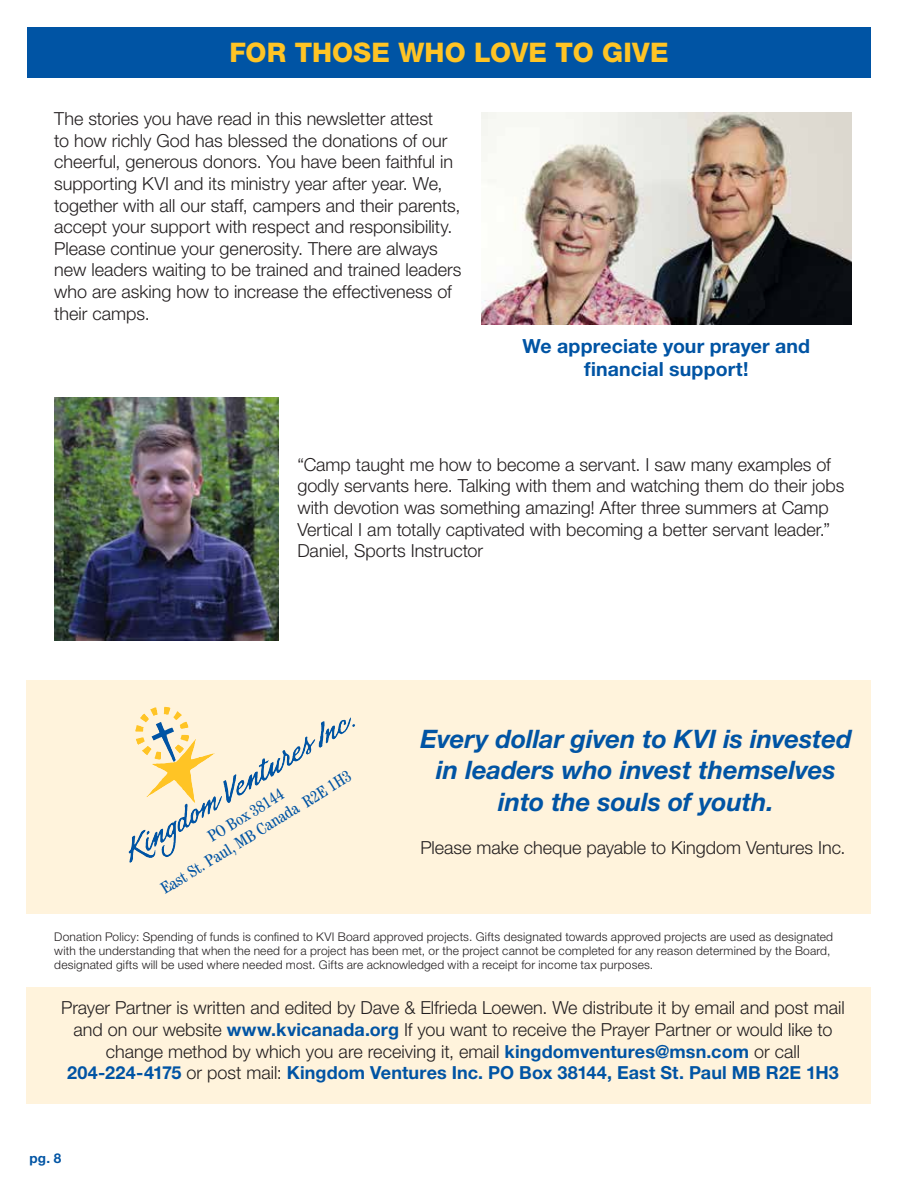
<style>
.page{position:relative;width:898px;height:1188px;background:#fff}
.page>*{position:absolute;margin:0;border:0;box-sizing:border-box;transform-origin:0 0}
.t1{font:800 27px "Helvetica Neue LT Std";letter-spacing:.005em;color:#ffc425}
.t2{font:italic 700 25.5px/31.5px "Helvetica Neue LT Std";letter-spacing:-.005em;color:#0054a4;text-align:center}
.t3{font:700 19.5px/23.4px "Helvetica Neue LT Std";letter-spacing:.005em;color:#0054a4;text-align:center}
.t4{font:300 18px/21.6px "Helvetica Neue LT Std";color:#231f20}
.t5{font:condensed 16.35px/19.8px "Century Std";color:#0054a4;text-align:center}
.t6{font:700 13.5px "Helvetica Neue LT Std";color:#0054a4}
.t7{font:300 12px/14.4px "Helvetica Neue LT Std";letter-spacing:.015em;color:#231f20}
.s1{font-weight:700;color:#0054a4}
</style>
<div class="page">
<div style="left:26px;top:681px;width:845px;height:233px;background:#fff3dc"></div>
<div style="left:26px;top:987px;width:845px;height:117px;background:#fff3dc"></div>
<div style="left:27px;top:27px;width:844px;height:51px;background:#0054a4"></div>
<img style="left:481px;top:112px;width:370px;height:212px">
<img style="left:54px;top:397px;width:224px;height:244px">
<img style="left:215px;top:717px;width:136px;height:80px">
<img style="left:135px;top:707px;width:80px;height:96px">
<h1 class="t1" style="left:229px;top:36px;width:440px">FOR THOSE WHO LOVE TO GIVE</h1>
<p class="t4" style="left:54px;top:108px;width:409px">The stories you have read in this newsletter attest<br>to how richly God has blessed the donations of our cheerful, generous donors. You have been faithful in supporting KVI and its ministry year after year. We, together with all our staff, campers and their parents, accept your support with respect and responsibility.<br>Please continue your generosity. There are always new leaders waiting to be trained and trained leaders who are asking how to increase the effectiveness of their camps.</p>
<p class="t3" style="left:522px;top:334px;width:289px">We appreciate your prayer and financial support!</p>
<p class="t4" style="left:297px;top:453px;width:548px">“Camp taught me how to become a servant. I saw many examples of godly servants here. Talking with them and watching them do their jobs with devotion was something amazing! After three summers at Camp Vertical I am totally captivated with becoming a better servant leader.” Daniel, Sports Instructor</p>
<p class="t5" style="left:146px;top:863px;width:222px;rotate:-31deg">PO Box 38144<br>East St. Paul, MB Canada R2E 1H3</p>
<h2 class="t2" style="left:420px;top:723px;width:433px">Every dollar given to KVI is invested in leaders who invest themselves into the souls of youth.</h2>
<p class="t4" style="left:420px;top:837px;width:427px">Please make cheque payable to Kingdom Ventures Inc.</p>
<p class="t7" style="left:54px;top:929px;width:780px">Donation Policy: Spending of funds is confined to KVI Board approved projects. Gifts designated towards approved projects are used as designated with the understanding that when the need for a project has been met, or the project cannot be completed for any reason determined by the Board, designated gifts will be used where needed most. Gifts are acknowledged with a receipt for income tax purposes.</p>
<p class="t4" style="left:61px;top:997px;width:785px;text-align:center">Prayer Partner is written and edited by Dave &amp; Elfrieda Loewen. We distribute it by email and post mail and on our website <span class="s1">www.kvicanada.org</span> If you want to receive the Prayer Partner or would like to change method by which you are receiving it, email <span class="s1">kingdomventures@msn.com</span> or call <span class="s1">204-224-4175</span> or post mail: <span class="s1">Kingdom Ventures Inc. PO Box 38144, East St. Paul MB R2E 1H3</span></p>
<p class="t6" style="left:29px;top:1150px;width:33px">pg. 8</p>
</div>
